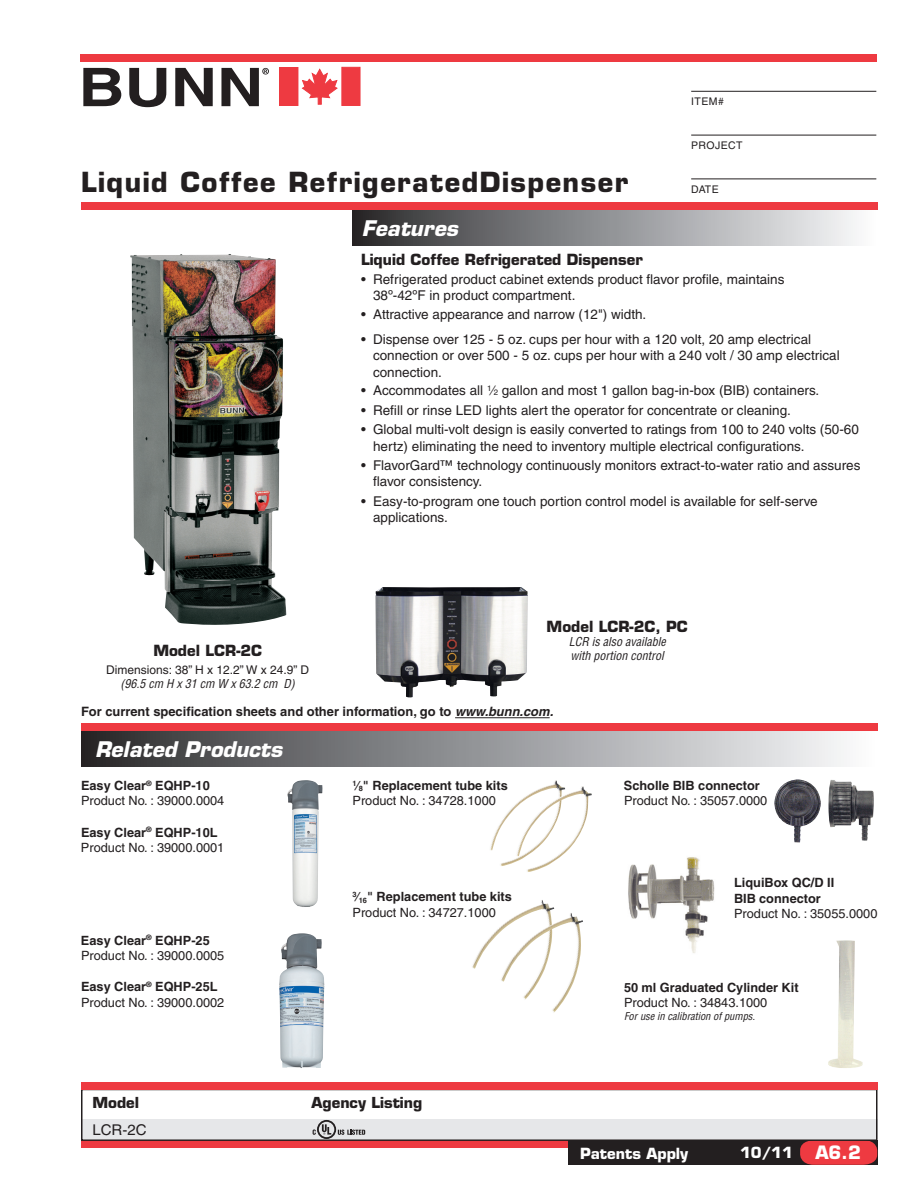
<style>
.page{position:relative;width:918px;height:1188px;background:#fff}
.page>*{position:absolute;margin:0;border:0;box-sizing:border-box;transform-origin:0 0}
.t1{font:700 27px "Eurostile";letter-spacing:.055em;color:#231f20}
.t2{font:italic 700 21px "Eurostile";color:#fff}
.t3{font:700 18px "Eurostile";color:#fff}
.t4{font:700 15px "Eurostile";color:#231f20}
.t5{font:700 15px "Eurostile";color:#fff}
.t6{font:700 14.85px "Eurostile";color:#231f20}
.t7{font:14.85px "Helvetica";color:#231f20}
.t8{font:13.5px/16.2px "Helvetica";color:#231f20}
.t9{font:700 12.9px "Helvetica";color:#231f20}
.t10{font:12.75px/15.3px "Helvetica";color:#231f20}
.t11{font:700 12.75px/15.3px "Helvetica";color:#231f20}
.t12{font:italic condensed 12px/14.4px "Helvetica";color:#231f20}
.t13{font:12px "Helvetica";color:#231f20}
.t14{font:italic condensed 10.5px "Helvetica";color:#231f20}
.t15{font:10.5px "Helvetica";letter-spacing:.04em;color:#231f20}
.s1{font-size:7.8px}
.s2{font-style:italic}
.s3{font-weight:700}
.s4{font-weight:400}
</style>
<div class="page">
<div style="left:352px;top:204px;width:526px;height:41px;background:linear-gradient(to right,#2c2c2f,#fcfdff)"></div>
<div style="left:81px;top:1140px;width:797px;height:8px;background:#ee3a41"></div>
<div style="left:81px;top:725px;width:797px;height:42px;background:linear-gradient(to right,#2c2c2f,#fcfeff)"></div>
<div style="left:81px;top:202px;width:797px;height:8px;background:#ee3a41"></div>
<svg style="left:83px;top:68px;width:38px;height:38px"></svg>
<svg style="left:129px;top:68px;width:37px;height:39px"></svg>
<svg style="left:175px;top:68px;width:38px;height:38px"></svg>
<svg style="left:221px;top:68px;width:48px;height:38px"></svg>
<div style="left:80px;top:54px;width:796px;height:8px;background:#ee3a41"></div>
<hr style="left:691px;top:91px;width:185px;height:1px;background:#231f20">
<hr style="left:691px;top:135px;width:185px;height:1px;background:#231f20">
<hr style="left:691px;top:179px;width:185px;height:1px;background:#231f20">
<div style="left:81px;top:724px;width:797px;height:7px;background:#ee3a41"></div>
<div style="left:568px;top:1140px;width:310px;height:25px;background:#231f20"></div>
<svg style="left:800px;top:1141px;width:77px;height:24px;background:#e1383e"></svg>
<hr style="left:455px;top:717px;width:95px;height:1px;background:#231f20">
<div style="left:280px;top:67px;width:18px;height:38px;background:#ee3a41"></div>
<div style="left:342px;top:67px;width:18px;height:39px;background:#ee3a41"></div>
<svg style="left:302px;top:68px;width:36px;height:37px"></svg>
<div style="left:81px;top:1119px;width:797px;height:20px;background:#e6e7e9"></div>
<div style="left:81px;top:1089px;width:796px;height:52px;border:1px solid #231f20"></div>
<div style="left:81px;top:1082px;width:797px;height:8px;background:#ee3a41"></div>
<img style="left:490px;top:780px;width:71px;height:86px">
<img style="left:516px;top:786px;width:76px;height:86px">
<img style="left:472px;top:900px;width:82px;height:69px">
<img style="left:500px;top:913px;width:83px;height:100px">
<img style="left:828px;top:940px;width:35px;height:128px">
<img style="left:828px;top:780px;width:46px;height:61px">
<img style="left:774px;top:779px;width:47px;height:63px">
<img style="left:628px;top:857px;width:87px;height:96px">
<img style="left:130px;top:254px;width:157px;height:371px">
<img style="left:375px;top:587px;width:153px;height:111px">
<img style="left:287px;top:780px;width:35px;height:127px">
<img style="left:279px;top:933px;width:45px;height:135px">
<svg style="left:338px;top:1130px;width:27px;height:5px"></svg>
<div style="left:317px;top:1120px;width:19px;height:19px;border:2px solid #231f20;border-radius:50%"></div>
<svg style="left:313px;top:1129px;width:3px;height:6px"></svg>
<svg style="left:322px;top:1124px;width:9px;height:11px"></svg>
<h1 class="t1" style="left:81px;top:165px;width:549px">Liquid Coffee RefrigeratedDispenser</h1>
<h2 class="t2" style="left:362px;top:215px;width:98px">Features</h2>
<p class="t15" style="left:691px;top:95px;width:34px">Item#</p>
<p class="t15" style="left:691px;top:139px;width:53px">Project</p>
<p class="t15" style="left:691px;top:183px;width:29px">Date</p>
<p class="t4" style="left:153px;top:641px;width:110px">Model LCR-2C</p>
<p class="t13" style="left:106px;top:662px;width:204px">Dimensions: 38” H x 12.2” W x 24.9” D</p>
<p class="t12" style="left:121px;top:676px;width:176px">(96.5 cm H x 31 cm W x 63.2 cm D)</p>
<p class="t4" style="left:361px;top:250px;width:283px">Liquid Coffee Refrigerated Dispenser</p>
<p class="t8" style="left:373px;top:271px;width:413px;text-indent:-12px">• Refrigerated product cabinet extends product flavor profile, maintains<br>38º-42ºF in product compartment.</p>
<p class="t8" style="left:361px;top:306px;width:287px">• Attractive appearance and narrow (12") width.</p>
<p class="t8" style="left:373px;top:331px;width:468px;text-indent:-12px">• Dispense over 125 - 5 oz. cups per hour with a 120 volt, 20 amp electrical connection or over 500 - 5 oz. cups per hour with a 240 volt / 30 amp electrical connection.</p>
<p class="t8" style="left:361px;top:383px;width:460px">• Accommodates all <sup>1</sup>⁄<span class="s1">2</span> gallon and most 1 gallon bag-in-box (BIB) containers.</p>
<p class="t8" style="left:361px;top:402px;width:431px">• Refill or rinse LED lights alert the operator for concentrate or cleaning.</p>
<p class="t8" style="left:373px;top:421px;width:487px;text-indent:-12px">• Global multi-volt design is easily converted to ratings from 100 to 240 volts (50-60 hertz) eliminating the need to inventory multiple electrical configurations.</p>
<p class="t8" style="left:373px;top:457px;width:489px;text-indent:-12px">• FlavorGard™ technology continuously monitors extract-to-water ratio and assures flavor consistency.</p>
<p class="t8" style="left:373px;top:493px;width:446px;text-indent:-12px">• Easy-to-program one touch portion control model is available for self-serve applications.</p>
<p class="t4" style="left:547px;top:617px;width:143px">Model LCR-2C, PC</p>
<p class="t12" style="left:569px;top:634px;width:98px">LCR is also available with portion control</p>
<p class="t9" style="left:81px;top:704px;width:474px">For current specification sheets and other information, go to <span class="s2">www.bunn.com.</span></p>
<h2 class="t2" style="left:95px;top:736px;width:189px">Related Products</h2>
<p class="t10" style="left:81px;top:778px;width:145px"><span class="s3">Easy Clear</span><sup>®</sup> <span class="s3">EQHP-10<br></span>Product No. : 39000.0004</p>
<p class="t10" style="left:81px;top:824px;width:145px"><span class="s3">Easy Clear</span><sup>®</sup> <span class="s3">EQHP-10L<br></span>Product No. : 39000.0001</p>
<p class="t10" style="left:81px;top:932px;width:145px"><span class="s3">Easy Clear</span><sup>®</sup> <span class="s3">EQHP-25<br></span>Product No. : 39000.0005</p>
<p class="t10" style="left:81px;top:979px;width:145px"><span class="s3">Easy Clear</span><sup>®</sup> <span class="s3">EQHP-25L<br></span>Product No. : 39000.0002</p>
<p class="t11" style="left:352px;top:777px;width:157px"><sup>1</sup>⁄<sub>8</sub>" Replacement tube kits<br><span class="s4">Product No. : 34728.1000</span></p>
<p class="t11" style="left:352px;top:889px;width:161px"><sup>3</sup>⁄<sub>16</sub>" Replacement tube kits<br><span class="s4">Product No. : 34727.1000</span></p>
<p class="t6" style="left:92px;top:1093px;width:48px">Model</p>
<p class="t6" style="left:312px;top:1093px;width:112px">Agency Listing</p>
<p class="t7" style="left:92px;top:1121px;width:54px">LCR-2C</p>
<p class="t11" style="left:624px;top:777px;width:137px">Scholle BIB connector</p>
<p class="t10" style="left:624px;top:793px;width:145px">Product No. : 35057.0000</p>
<p class="t11" style="left:734px;top:874px;width:102px;line-height:16.2px">LiquiBox QC/D II<br>BIB connector</p>
<p class="t10" style="left:734px;top:906px;width:145px">Product No. : 35055.0000</p>
<p class="t11" style="left:624px;top:980px;width:176px">50 ml Graduated Cylinder Kit</p>
<p class="t10" style="left:624px;top:995px;width:145px">Product No. : 34843.1000</p>
<p class="t14" style="left:624px;top:1010px;width:133px">For use in calibration of pumps.</p>
<p class="t5" style="left:580px;top:1144px;width:110px">Patents Apply</p>
<p class="t5" style="left:740px;top:1143px;width:54px">10/11</p>
<h3 class="t3" style="left:815px;top:1142px;width:47px">A6.2</h3>
</div>
